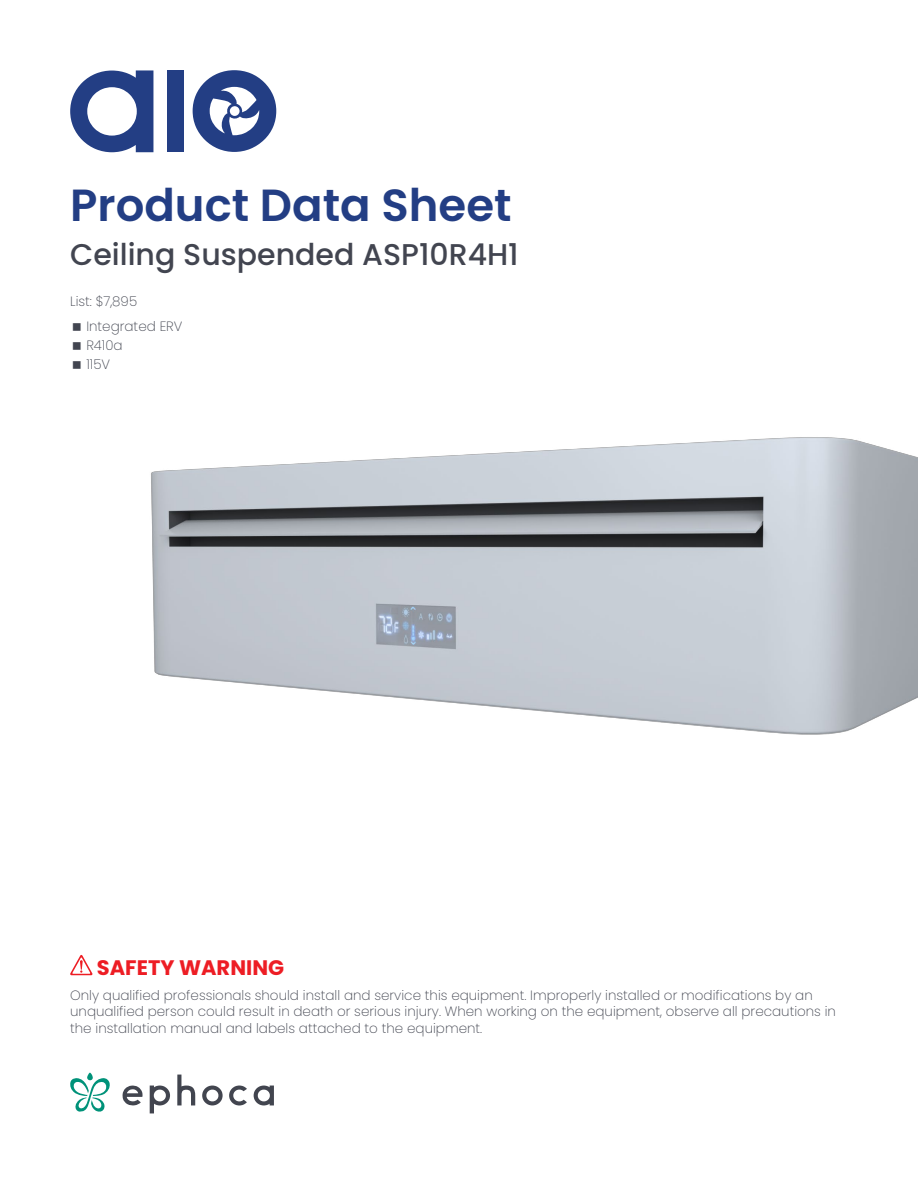
<style>
.page{position:relative;width:918px;height:1188px;background:#fff}
.page>*{position:absolute;margin:0;border:0;box-sizing:border-box;transform-origin:0 0}
.t1{font:600 45px "Poppins";color:#233e84}
.t2{font:500 30px "Poppins";color:#424550}
.t3{font:700 21px "Poppins";color:#ed1d24}
.t4{font:200 13.5px/19.4px "Poppins";color:#424550}
</style>
<div class="page">
<svg style="left:193px;top:70px;width:83px;height:74px"></svg>
<svg style="left:70px;top:70px;width:83px;height:82px"></svg>
<div style="left:167px;top:71px;width:16px;height:81px;background:#233e84"></div>
<img style="left:129px;top:144px;width:789px;height:591px">
<svg style="left:70px;top:1073px;width:40px;height:39px"></svg>
<svg style="left:177px;top:1075px;width:18px;height:30px"></svg>
<svg style="left:202px;top:1086px;width:21px;height:19px"></svg>
<svg style="left:254px;top:1086px;width:20px;height:19px"></svg>
<svg style="left:150px;top:1086px;width:20px;height:27px"></svg>
<svg style="left:229px;top:1086px;width:18px;height:20px"></svg>
<svg style="left:122px;top:1085px;width:21px;height:21px"></svg>
<svg style="left:70px;top:955px;width:23px;height:20px"></svg>
<h1 class="t1" style="left:70px;top:179px;width:443px">Product Data Sheet</h1>
<h2 class="t2" style="left:70px;top:237px;width:450px">Ceiling Suspended ASP10R4H1</h2>
<p class="t4" style="left:70px;top:291px;width:68px">List: $7,895</p>
<p class="t4" style="left:86px;top:316px;width:98px">Integrated ERV<br>R410a<br>115V</p>
<h3 class="t3" style="left:97px;top:956px;width:189px">SAFETY WARNING</h3>
<p class="t4" style="left:70px;top:987px;width:767px;line-height:16.5px">Only qualified professionals should install and service this equipment. Improperly installed or modifications by an unqualified person could result in death or serious injury. When working on the equipment, observe all precautions in the installation manual and labels attached to the equipment.</p>
</div>
